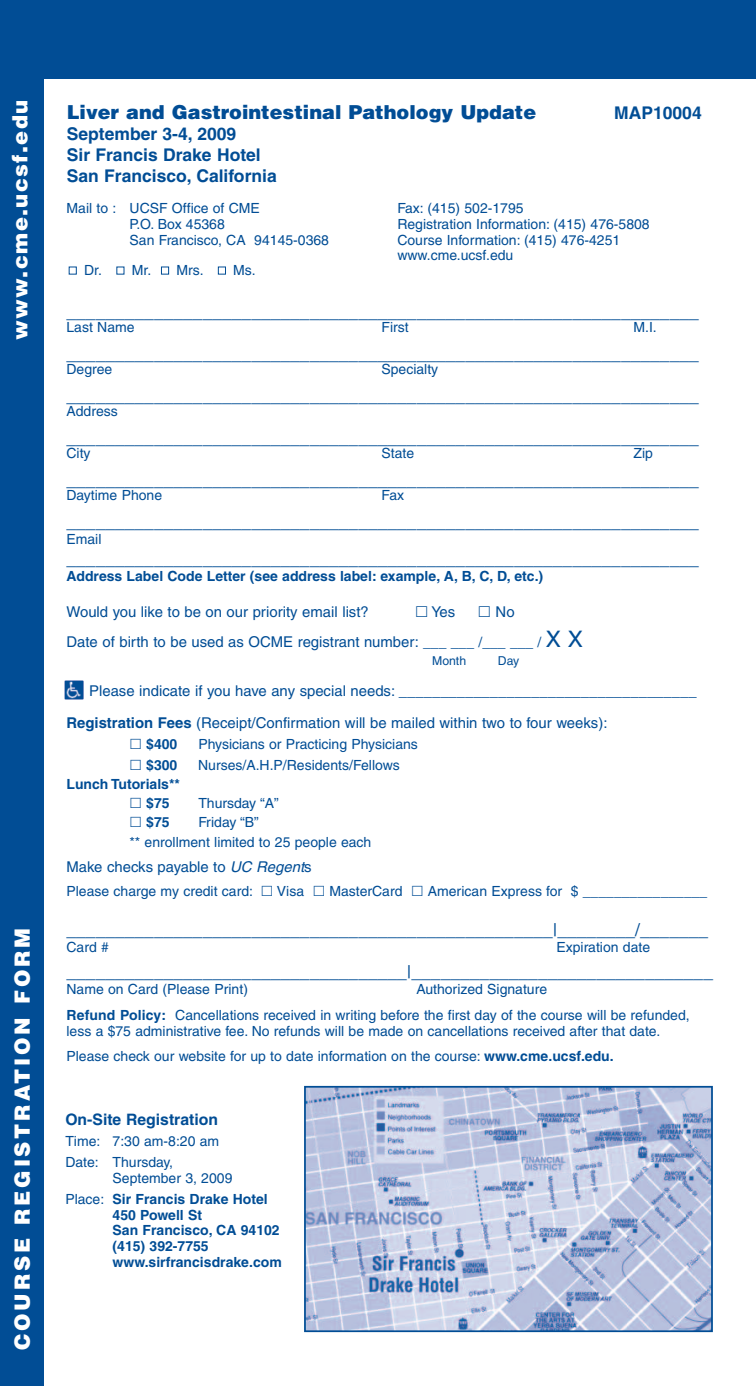
<style>
.page{position:relative;width:756px;height:1386px;background:#fff}
.page>*{position:absolute;margin:0;border:0;box-sizing:border-box;transform-origin:0 0}
.t1{font:900 21px "Helvetica";letter-spacing:.135em;color:#fff}
.t2{font:900 21px "Helvetica";letter-spacing:.065em;color:#fff}
.t3{font:900 19.25px "Helvetica";color:#014d95}
.t4{font:17.5px "Helvetica";color:#014d95}
.t5{font:700 17.5px/21px "Helvetica";color:#014d95}
.t6{font:700 15.75px "Helvetica";color:#014d95}
.t7{font:14.88px/29.8px "Helvetica";color:#014d95}
.t8{font:14px/15.8px "Helvetica";color:#014d95}
.t9{font:700 14px/15.8px "Helvetica";color:#014d95}
.t10{font:12.25px "Helvetica";color:#014d95}
.s1{font-size:14px}
.s2{font-size:22.75px}
.s3{font-weight:700}
.s4{font-style:italic}
</style>
<div class="page">
<img style="left:307px;top:1089px;width:403px;height:240px">
<div style="left:304px;top:1086px;width:409px;height:246px;border:2px solid #014d95"></div>
<div style="left:0;top:0;width:756px;height:79px;background:#014d95"></div>
<img style="left:65px;top:681px;width:18px;height:18px">
<div style="left:0;top:0;width:43px;height:1386px;background:#014d95"></div>
<h1 class="t2" style="left:8px;top:340px;width:242px;rotate:-90deg">www.cme.ucsf.edu</h1>
<h1 class="t1" style="left:10px;top:1350px;width:423px;rotate:-90deg">COURSE REGISTRATION FORM</h1>
<h2 class="t3" style="left:67px;top:101px;width:471px">Liver and Gastrointestinal Pathology Update</h2>
<p class="t5" style="left:67px;top:125px;width:211px">September 3-4, 2009<br>Sir Francis Drake Hotel<br>San Francisco, California</p>
<p class="t5" style="left:614px;top:104px;width:89px">MAP10004</p>
<p class="t8" style="left:130px;top:202px;width:201px;text-indent:-63px">Mail to : UCSF Office of CME<br>P.O. Box 45368<br>San Francisco, CA 94145-0368</p>
<p class="t8" style="left:397px;top:202px;width:254px">Fax: (415) 502-1795<br>Registration Information: (415) 476-5808<br>Course Information: (415) 476-4251 www.cme.ucsf.edu</p>
<p class="t8" style="left:84px;top:263px;width:69px">Dr. Mr.</p>
<p class="t8" style="left:177px;top:263px;width:29px">Mrs.</p>
<p class="t8" style="left:233px;top:263px;width:24px">Ms.</p>
<p class="t4" style="left:66px;top:305px;width:634px">_________________________________________________________________</p>
<p class="t8" style="left:66px;top:321px;width:70px">Last Name</p>
<p class="t8" style="left:382px;top:321px;width:29px">First</p>
<p class="t8" style="left:634px;top:321px;width:25px">M.I.</p>
<p class="t4" style="left:66px;top:347px;width:634px">_________________________________________________________________</p>
<p class="t8" style="left:66px;top:363px;width:47px">Degree</p>
<p class="t8" style="left:382px;top:363px;width:58px">Specialty</p>
<p class="t4" style="left:66px;top:389px;width:634px">_________________________________________________________________</p>
<p class="t8" style="left:66px;top:405px;width:53px">Address</p>
<p class="t4" style="left:66px;top:431px;width:634px">_________________________________________________________________</p>
<p class="t8" style="left:66px;top:447px;width:26px">City</p>
<p class="t8" style="left:382px;top:447px;width:34px">State</p>
<p class="t8" style="left:634px;top:447px;width:21px">Zip</p>
<p class="t4" style="left:66px;top:473px;width:634px">_________________________________________________________________</p>
<p class="t8" style="left:66px;top:489px;width:97px">Daytime Phone</p>
<p class="t8" style="left:382px;top:489px;width:24px">Fax</p>
<p class="t4" style="left:66px;top:515px;width:634px">_________________________________________________________________</p>
<p class="t8" style="left:66px;top:532px;width:36px">Email</p>
<p class="t4" style="left:66px;top:552px;width:634px">_________________________________________________________________</p>
<p class="t9" style="left:66px;top:569px;width:478px">Address Label Code Letter (see address label: example, A, B, C, D, etc.)</p>
<p class="t7" style="left:66px;top:599px;width:304px">Would you like to be on our priority email list?</p>
<p class="t7" style="left:432px;top:599px;width:25px">Yes</p>
<p class="t7" style="left:67px;top:599px;width:518px;text-indent:429px">No<br>Date of birth to be used as OCME registrant number: <span class="s1">___ ___ /___ ___ /</span> <span class="s2">X X</span></p>
<p class="t10" style="left:432px;top:656px;width:36px">Month</p>
<p class="t10" style="left:498px;top:656px;width:23px">Day</p>
<p class="t7" style="left:67px;top:677px;width:632px;line-height:31.5px;text-indent:23px">Please indicate if you have any special needs: ____________________________________<br><span class="s3">Registration Fees</span> (Receipt/Confirmation will be mailed within two to four weeks):</p>
<p class="t9" style="left:146px;top:737px;width:33px">$400</p>
<p class="t8" style="left:198px;top:737px;width:221px">Physicians or Practicing Physicians</p>
<p class="t9" style="left:146px;top:758px;width:33px">$300</p>
<p class="t8" style="left:198px;top:758px;width:203px">Nurses/A.H.P/Residents/Fellows</p>
<p class="t9" style="left:146px;top:776px;width:35px;line-height:19.2px;text-indent:-80px">Lunch Tutorials** $75</p>
<p class="t8" style="left:198px;top:797px;width:82px">Thursday “A”</p>
<p class="t9" style="left:146px;top:816px;width:25px">$75</p>
<p class="t8" style="left:130px;top:814px;width:243px;line-height:19.2px;text-indent:69px">Friday “B”<br>** enrollment limited to 25 people each</p>
<p class="t7" style="left:66px;top:853px;width:247px">Make checks payable to <span class="s4">UC Regent</span>s</p>
<p class="t8" style="left:66px;top:885px;width:188px">Please charge my credit card:</p>
<p class="t8" style="left:277px;top:885px;width:29px">Visa</p>
<p class="t8" style="left:329px;top:885px;width:75px">MasterCard</p>
<p class="t8" style="left:428px;top:885px;width:281px">American Express for $ ________________</p>
<p class="t4" style="left:66px;top:924px;width:643px">__________________________________________________|________/_______</p>
<p class="t8" style="left:66px;top:941px;width:44px">Card #</p>
<p class="t8" style="left:556px;top:941px;width:95px">Expiration date</p>
<p class="t4" style="left:66px;top:966px;width:648px">___________________________________|_______________________________</p>
<p class="t8" style="left:66px;top:983px;width:183px">Name on Card (Please Print)</p>
<p class="t8" style="left:66px;top:977px;width:625px;line-height:26.2px;text-indent:350px">Authorized Signature<br><span class="s3">Refund Policy:</span> Cancellations received in writing before the first day of the course will be refunded,</p>
<p class="t8" style="left:66px;top:1020px;width:595px;line-height:24.5px">less a $75 administrative fee. No refunds will be made on cancellations received after that date.<br>Please check our website for up to date information on the course: <span class="s3">www.cme.ucsf.edu.</span></p>
<p class="t6" style="left:65px;top:1114px;width:154px">On-Site Registration</p>
<p class="t8" style="left:65px;top:1132px;width:155px;line-height:21px">Time: 7:30 am-8:20 am<br>Date: Thursday,</p>
<p class="t8" style="left:65px;top:1169px;width:204px;line-height:21px;text-indent:47px">September 3, 2009<br>Place: <span class="s3">Sir Francis Drake Hotel</span></p>
<p class="t9" style="left:113px;top:1208px;width:171px">450 Powell St<br>San Francisco, CA 94102 (415) 392-7755 www.sirfrancisdrake.com</p>
</div>
